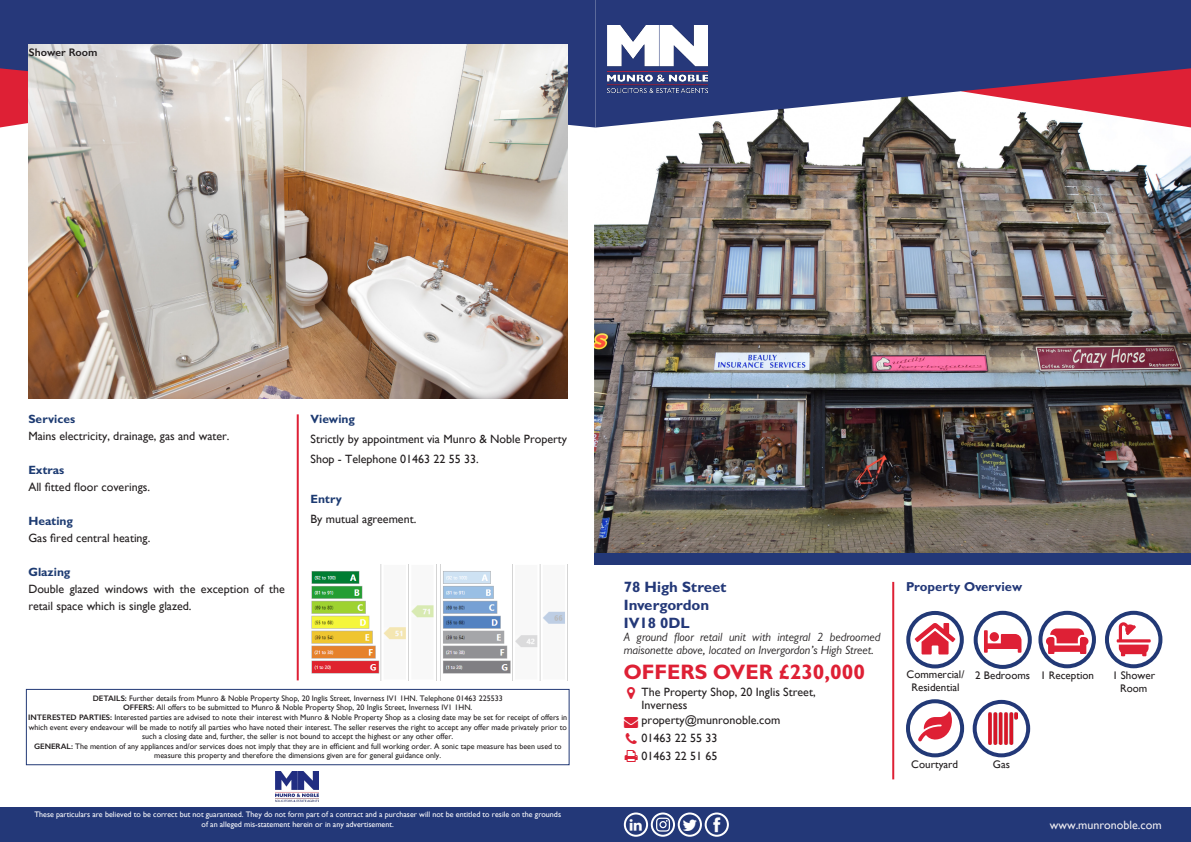
<style>
.page{position:relative;width:1191px;height:842px;background:#fff}
.page>*{position:absolute;margin:0;border:0;box-sizing:border-box;transform-origin:0 0}
.t1{font:700 21px "Gill Sans";color:#de2035}
.t2{font:700 15px "Gill Sans";color:#233878}
.t3{font:700 13px "Gill Sans";color:#233878}
.t4{font:12px/17px "Gill Sans";color:#231f20}
.t5{font:italic 12px/13px "Gill Sans";color:#231f20}
.t6{font:700 12px "Gill Sans";color:#1d3b72}
.t7{font:12px "Gill Sans";color:#eeecf1}
.t8{font:11px/13.2px "Gill Sans";color:#231f20;text-align:center}
.t9{font:600 11px "Gill Sans";color:#231f20}
.t10{font:8px/9.6px "Gill Sans";color:#231f20;text-align:center}
.t11{font:8px/9.6px "Gill Sans";color:#fff;text-align:center}
.s1{font-weight:600}
</style>
<div class="page">
<img style="left:594px;top:128px;width:597px;height:425px">
<svg style="left:595px;top:0;width:596px;height:128px;background:#565083"></svg>
<div style="left:595px;top:808px;width:596px;height:34px;background:#233878"></div>
<hr style="left:892px;top:582px;width:2px;height:197px;background:#de2035">
<img style="left:607px;top:26px;width:100px;height:67px">
<div style="left:594px;top:553px;width:597px;height:12px;background:#233878"></div>
<img style="left:988px;top:712px;width:29px;height:33px">
<div style="left:972px;top:700px;width:58px;height:57px;border:4px solid #233878;border-radius:50%"></div>
<svg style="left:656px;top:818px;width:14px;height:14px"></svg>
<div style="left:651px;top:812px;width:24px;height:25px;border:2px solid #fff;border-radius:50%"></div>
<div style="left:624px;top:812px;width:24px;height:25px;border:2px solid #fff;border-radius:50%"></div>
<div style="left:677px;top:812px;width:25px;height:25px;border:2px solid #fff;border-radius:50%"></div>
<div style="left:704px;top:812px;width:25px;height:25px;border:2px solid #fff;border-radius:50%"></div>
<div style="left:906px;top:611px;width:57px;height:57px;border:4px solid #223976;border-radius:50%"></div>
<div style="left:1105px;top:611px;width:57px;height:57px;border:4px solid #223976;border-radius:50%"></div>
<svg style="left:914px;top:623px;width:41px;height:31px"></svg>
<svg style="left:1116px;top:622px;width:34px;height:34px"></svg>
<svg style="left:984px;top:630px;width:37px;height:23px"></svg>
<svg style="left:1046px;top:628px;width:42px;height:26px"></svg>
<svg style="left:918px;top:711px;width:34px;height:31px"></svg>
<div style="left:1038px;top:611px;width:58px;height:57px;border:4px solid #223976;border-radius:50%"></div>
<div style="left:973px;top:611px;width:58px;height:58px;border:4px solid #223976;border-radius:50%"></div>
<div style="left:906px;top:699px;width:58px;height:58px;border:4px solid #223976;border-radius:50%"></div>
<svg style="left:0;top:0;width:595px;height:128px;background:#323978"></svg>
<div style="left:26px;top:689px;width:543px;height:76px;border:1px solid #223976"></div>
<div style="left:0;top:808px;width:595px;height:34px;background:#233878"></div>
<img style="left:275px;top:772px;width:43px;height:29px">
<hr style="left:297px;top:414px;width:2px;height:266px;background:#de2036">
<img style="left:28px;top:44px;width:539px;height:354px">
<img style="left:311px;top:565px;width:254px;height:115px">
<p class="t9" style="left:29px;top:46px;width:70px">Shower Room</p>
<p class="t6" style="left:28px;top:411px;width:48px">Services</p>
<p class="t4" style="left:28px;top:427px;width:203px">Mains electricity, drainage, gas and water.</p>
<p class="t6" style="left:28px;top:462px;width:38px">Extras</p>
<p class="t4" style="left:28px;top:478px;width:123px">All fitted floor coverings.</p>
<p class="t6" style="left:28px;top:513px;width:46px">Heating</p>
<p class="t4" style="left:28px;top:529px;width:124px">Gas fired central heating.</p>
<p class="t6" style="left:28px;top:564px;width:44px">Glazing</p>
<p class="t4" style="left:28px;top:580px;width:258px">Double glazed windows with the exception of the retail space which is single glazed.</p>
<p class="t6" style="left:310px;top:411px;width:46px">Viewing</p>
<p class="t4" style="left:310px;top:428px;width:258px;line-height:20px">Strictly by appointment via Munro &amp; Noble Property<br>Shop - Telephone 01463 22 55 33.</p>
<p class="t6" style="left:310px;top:491px;width:33px">Entry</p>
<p class="t4" style="left:310px;top:510px;width:107px">By mutual agreement.</p>
<p class="t10" style="left:93px;top:693px;width:411px"><span class="s1">DETAILS:</span> Further details from Munro &amp; Noble Property Shop, 20 Inglis Street, Inverness IV1 1HN. Telephone 01463 225533</p>
<p class="t10" style="left:123px;top:703px;width:351px"><span class="s1">OFFERS:</span> All offers to be submitted to Munro &amp; Noble Property Shop, 20 Inglis Street, Inverness IV1 1HN.</p>
<p class="t10" style="left:28px;top:712px;width:540px"><span class="s1">INTERESTED PARTIES:</span> Interested parties are advised to note their interest with Munro &amp; Noble Property Shop as a closing date may be set for receipt of offers in which event every endeavour will be made to notify all parties who have noted their interest. The seller reserves the right to accept any offer made privately prior to such a closing date and, further, the seller is not bound to accept the highest or any other offer.</p>
<p class="t10" style="left:34px;top:741px;width:529px"><span class="s1">GENERAL:</span> The mention of any appliances and/or services does not imply that they are in efficient and full working order. A sonic tape measure has been used to measure this property and therefore the dimensions given are for general guidance only.</p>
<p class="t11" style="left:34px;top:810px;width:528px">These particulars are believed to be correct but not guaranteed. They do not form part of a contract and a purchaser will not be entitled to resile on the grounds of an alleged mis-statement herein or in any advertisement.</p>
<p class="t2" style="left:624px;top:578px;width:104px">78 High Street</p>
<p class="t2" style="left:624px;top:596px;width:87px">Invergordon</p>
<p class="t2" style="left:624px;top:614px;width:67px">IV18 0DL</p>
<p class="t5" style="left:624px;top:630px;width:258px">A ground floor retail unit with integral 2 bedroomed maisonette above, located on Invergordon’s High Street.</p>
<p class="t1" style="left:624px;top:658px;width:243px">OFFERS OVER £230,000</p>
<p class="t4" style="left:641px;top:683px;width:176px">The Property Shop, 20 Inglis Street,</p>
<p class="t4" style="left:641px;top:696px;width:47px">Inverness</p>
<p class="t4" style="left:641px;top:711px;width:140px">property@munronoble.com</p>
<p class="t4" style="left:641px;top:729px;width:78px">01463 22 55 33</p>
<p class="t4" style="left:641px;top:747px;width:78px">01463 22 51 65</p>
<p class="t3" style="left:906px;top:578px;width:118px">Property Overview</p>
<p class="t8" style="left:906px;top:668px;width:59px">Commercial/</p>
<p class="t8" style="left:975px;top:668px;width:56px">2 Bedrooms</p>
<p class="t8" style="left:1040px;top:668px;width:55px">1 Reception</p>
<p class="t8" style="left:911px;top:681px;width:50px">Residential</p>
<p class="t8" style="left:1112px;top:668px;width:44px">1 Shower<br>Room</p>
<p class="t8" style="left:911px;top:757px;width:48px">Courtyard</p>
<p class="t8" style="left:993px;top:757px;width:19px">Gas</p>
<p class="t7" style="left:1049px;top:818px;width:113px">www.munronoble.com</p>
</div>
